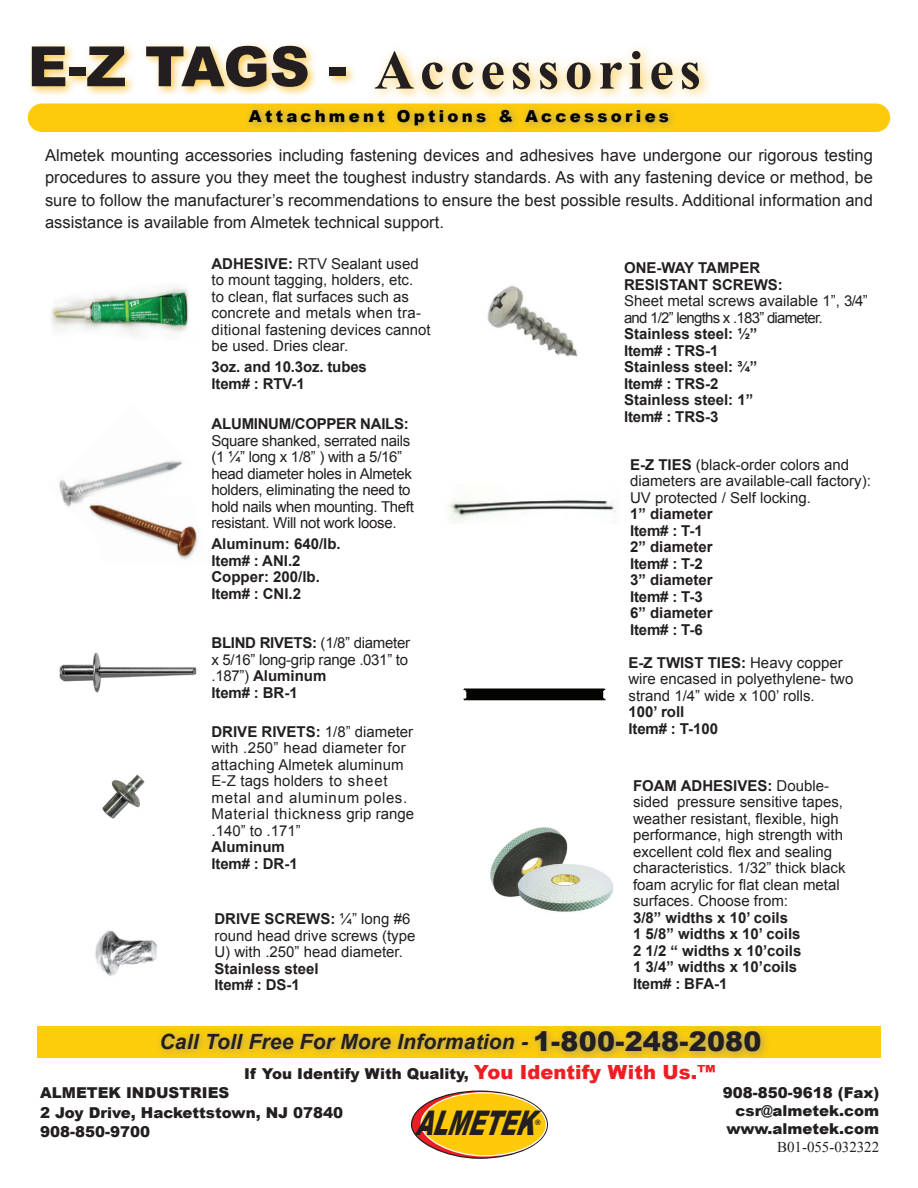
<style>
.page{position:relative;width:918px;height:1188px;background:#fff}
.page>*{position:absolute;margin:0;border:0;box-sizing:border-box;transform-origin:0 0}
.t1{font:700 55.5px "Times New Roman";letter-spacing:.1em;color:#231f20}
.t2{font:italic 900 34.2px "Arial";color:#231f20;scale:.65 1}
.t3{font:italic 700 21px "Arial";letter-spacing:.01em;color:#231f20}
.t4{font:16.5px/22.5px "Arial";color:#231f20;text-align:justify}
.t5{font:900 16.5px "Arial";letter-spacing:.2em;color:#000}
.t6{font:15px/16.5px "Arial";color:#231f20}
.t7{font:700 15px/16.5px "Arial";color:#231f20}
.t8{font:15px/16.5px "Arial";letter-spacing:-.02em;color:#231f20}
.t9{font:15px/16.5px "Arial";letter-spacing:.02em;color:#231f20}
.t10{font:900 15px/19.5px "Arial";color:#231f20}
.t11{font:700 15px "Arial";letter-spacing:-.02em;color:#231f20}
.t12{font:15px "Times New Roman";color:#231f20}
.t13{font:700 7.5px "Helvetica";color:#231f20}
.s1{font-family:"Arial";font-weight:900}
.s2{font-weight:700}
.s3{font-weight:900;font-style:normal;font-size:27px}
.s4{font-size:19.5px;color:#ee1f23}
</style>
<div class="page">
<img style="left:51px;top:286px;width:138px;height:50px">
<img style="left:59px;top:652px;width:138px;height:41px">
<img style="left:102px;top:774px;width:43px;height:45px">
<img style="left:95px;top:930px;width:62px;height:46px">
<img style="left:487px;top:285px;width:91px;height:72px">
<img style="left:448px;top:499px;width:168px;height:23px">
<img style="left:463px;top:688px;width:143px;height:13px">
<img style="left:490px;top:827px;width:124px;height:85px">
<img style="left:59px;top:460px;width:124px;height:47px">
<img style="left:84px;top:496px;width:114px;height:64px">
<svg style="left:412px;top:1091px;width:135px;height:67px"></svg>
<div style="left:421px;top:1093px;width:125px;height:63px;background:#feca0a;border-radius:50%"></div>
<div style="left:420px;top:1092px;width:127px;height:65px;border:1px solid #fff;border-radius:50%"></div>
<div style="left:26px;top:41px;width:331px;height:57px;background:#fcb814;opacity:.75"></div>
<div style="left:368px;top:43px;width:345px;height:61px;background:#fcb814;opacity:.75"></div>
<div style="left:28px;top:104px;width:862px;height:28px;background:#fdcb0b;border-radius:14px"></div>
<div style="left:243px;top:104px;width:435px;height:30px;background:#8f9194;opacity:.75"></div>
<div style="left:37px;top:1026px;width:844px;height:32px;background:#fdcc0a"></div>
<div style="left:155px;top:1028px;width:382px;height:31px;background:#8f9194;opacity:.75"></div>
<div style="left:529px;top:1025px;width:241px;height:36px;background:#8f9194;opacity:.75"></div>
<h1 class="t1" style="left:28px;top:32px;width:675px"><span class="s1">E-Z TAGS -</span> Accessories</h1>
<p class="t5" style="left:249px;top:104px;width:422px">Attachment Options &amp; Accessories</p>
<p class="t4" style="left:45px;top:144px;width:830px">Almetek mounting accessories including fastening devices and adhesives have undergone our rigorous testing procedures to assure you they meet the toughest industry standards. As with any fastening device or method, be sure to follow the manufacturer’s recommendations to ensure the best possible results. Additional information and assistance is available from Almetek technical support.</p>
<p class="t6" style="left:212px;top:256px;width:221px"><span class="s2">ADHESIVE:</span> RTV Sealant used to mount tagging, holders, etc.<br>to clean, flat surfaces such as concrete and metals when tra&shy;ditional fastening devices cannot be used. Dries clear.</p>
<p class="t7" style="left:212px;top:359px;width:157px">3oz. and 10.3oz. tubes<br>Item# : RTV-1</p>
<p class="t11" style="left:212px;top:414px;width:199px">ALUMINUM/COPPER NAILS:</p>
<p class="t8" style="left:212px;top:433px;width:204px">Square shanked, serrated nails (1 ¼” long x 1/8” ) with a 5/16” head diameter holes in Almetek holders, eliminating the need to hold nails when mounting. Theft resistant. Will not work loose.</p>
<p class="t7" style="left:212px;top:536px;width:131px">Aluminum: 640/lb.<br>Item# : ANI.2<br>Copper: 200/lb.<br>Item# : CNI.2</p>
<p class="t8" style="left:212px;top:635px;width:200px"><span class="s2">BLIND RIVETS:</span> (1/8” diameter x 5/16” long-grip range .031” to .187”) <span class="s2">Aluminum<br>Item# : BR-1</span></p>
<p class="t9" style="left:212px;top:724px;width:204px"><span class="s2">DRIVE RIVETS:</span> 1/8” diameter with .250” head diameter for attaching Almetek aluminum<br>E-Z tags holders to sheet metal and aluminum poles.<br>Material thickness grip range .140” to .171”</p>
<p class="t7" style="left:212px;top:839px;width:88px">Aluminum<br>Item# : DR-1</p>
<p class="t7" style="left:624px;top:260px;width:160px">ONE-WAY TAMPER<br>RESISTANT SCREWS:</p>
<p class="t6" style="left:624px;top:293px;width:245px">Sheet metal screws available 1”, 3/4” and 1/2” lengths x .183” diameter.</p>
<p class="t7" style="left:624px;top:326px;width:135px">Stainless steel: ½”<br>Item# : TRS-1<br>Stainless steel: ¾”<br>Item# : TRS-2<br>Stainless steel: 1”<br>Item# : TRS-3</p>
<p class="t6" style="left:630px;top:457px;width:242px"><span class="s2">E-Z TIES</span> (black-order colors and diameters are available-call factory):<br>UV protected / Self locking.</p>
<p class="t7" style="left:630px;top:506px;width:84px">1” diameter<br>Item# : T-1<br>2” diameter<br>Item# : T-2<br>3” diameter<br>Item# : T-3<br>6” diameter<br>Item# : T-6</p>
<p class="t6" style="left:628px;top:655px;width:226px"><span class="s2">E-Z TWIST TIES:</span> Heavy copper wire encased in polyethylene- two strand 1/4” wide x 100’ rolls.</p>
<p class="t7" style="left:628px;top:704px;width:91px">100’ roll<br>Item# : T-100</p>
<p class="t6" style="left:633px;top:778px;width:214px"><span class="s2">FOAM ADHESIVES:</span> Double&shy;sided pressure sensitive tapes, weather resistant, flexible, high performance, high strength with excellent cold flex and sealing characteristics. 1/32” thick black foam acrylic for flat clean metal surfaces. Choose from:</p>
<p class="t7" style="left:633px;top:910px;width:170px">3/8” widths x 10’ coils<br>1 5/8” widths x 10’ coils<br>2 1/2 “ widths x 10’coils<br>1 3/4” widths x 10’coils<br>Item# : BFA-1</p>
<p class="t6" style="left:214px;top:911px;width:202px"><span class="s2">DRIVE SCREWS:</span> ¼” long #6 round head drive screws (type<br>U) with .250” head diameter.</p>
<p class="t7" style="left:214px;top:961px;width:106px">Stainless steel<br>Item# : DS-1</p>
<h3 class="t3" style="left:160px;top:1028px;width:604px">Call Toll Free For More Information - <span class="s3">1-800-248-2080</span></h3>
<p class="t10" style="left:244px;top:1063px;width:473px">If You Identify With Quality, <span class="s4">You Identify With Us.™</span></p>
<p class="t10" style="left:40px;top:1083px;width:304px">ALMETEK INDUSTRIES<br>2 Joy Drive, Hackettstown, NJ 07840<br>908-850-9700</p>
<p class="t10" style="left:723px;top:1083px;width:158px;line-height:18px;text-align:right">908-850-9618 (Fax) csr@almetek.com www.almetek.com</p>
<h2 class="t2" style="left:415px;top:1098px;width:209px">ALMETEK</h2>
<p class="t13" style="left:535px;top:1118px;width:7px">®</p>
<p class="t12" style="left:777px;top:1137px;width:104px">B01-055-032322</p>
</div>
